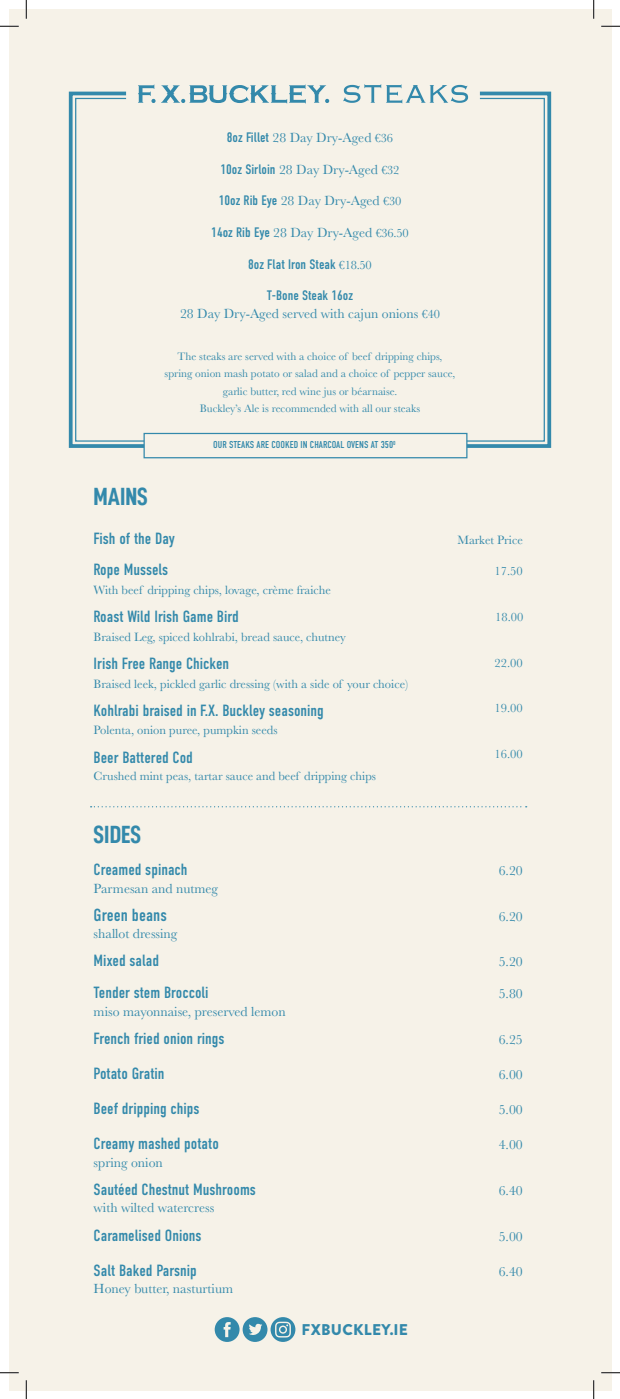
<style>
.page{position:relative;width:620px;height:1399px;background:#fff}
.page>*{position:absolute;margin:0;border:0;box-sizing:border-box;transform-origin:0 0}
.t1{font:25px "D DIN Condensed Bold";color:#3389ab}
.t2{font:17.5px "DIN Condensed";color:#3389ab}
.t3{font:16.25px/31.6px "DIN Condensed";color:#3389ab}
.t4{font:900 15.5px "Brandon Grotesque";letter-spacing:.02em;color:#3389ab}
.t5{font:13.75px "Baskerville";color:#3389ab}
.t6{font:13.75px "DIN Condensed";color:#3389ab}
.t7{font:12.5px "Baskerville";color:#3389ab}
.t8{font:11.25px/17.5px "Baskerville";color:#3389ab;text-align:center}
.t9{font:10px "DIN Condensed";color:#3389ab}
.s1{font-family:"DIN Condensed"}
.s2{font-size:12.5px}
.s3{font-family:"Baskerville";font-size:12.5px}
</style>
<div class="page">
<div style="left:9px;top:9px;width:602px;height:1381px;background:#f6f2e8"></div>
<svg style="left:68px;top:91px;width:484px;height:359px"></svg>
<div style="left:143px;top:433px;width:324px;height:25px;background:#f6f2e8;border:1px solid #3389ab"></div>
<div style="left:126px;top:81px;width:353px;height:26px;background:#f6f2e8"></div>
<svg style="left:138px;top:84px;width:17px;height:19px"></svg>
<svg style="left:161px;top:85px;width:168px;height:19px"></svg>
<svg style="left:343px;top:84px;width:125px;height:19px"></svg>
<svg style="left:215px;top:1317px;width:80px;height:25px"></svg>
<svg style="left:91px;top:806px;width:435px;height:1px"></svg>
<svg style="left:0;top:25px;width:19px;height:2px"></svg>
<svg style="left:601px;top:25px;width:18px;height:2px"></svg>
<svg style="left:0;top:1372px;width:19px;height:1px"></svg>
<svg style="left:601px;top:1372px;width:18px;height:1px"></svg>
<svg style="left:25px;top:0;width:2px;height:19px"></svg>
<svg style="left:25px;top:1380px;width:2px;height:19px"></svg>
<svg style="left:593px;top:0;width:1px;height:19px"></svg>
<svg style="left:592px;top:1380px;width:2px;height:19px"></svg>
<p class="t5" style="left:227px;top:129px;width:168px"><span class="s1">8oz Fillet</span> 28 Day Dry-Aged <span class="s2">€36</span></p>
<p class="t5" style="left:220px;top:160px;width:180px"><span class="s1">10oz Sirloin</span> 28 Day Dry-Aged <span class="s2">€32</span></p>
<p class="t5" style="left:219px;top:192px;width:184px"><span class="s1">10oz Rib Eye</span> 28 Day Dry-Aged <span class="s2">€30</span></p>
<p class="t5" style="left:211px;top:224px;width:199px"><span class="s1">14oz Rib Eye</span> 28 Day Dry-Aged <span class="s2">€36.50</span></p>
<p class="t6" style="left:248px;top:256px;width:125px">8oz Flat Iron Steak <span class="s3">€18.50</span></p>
<p class="t6" style="left:267px;top:288px;width:88px">T-Bone Steak 16oz</p>
<p class="t5" style="left:180px;top:305px;width:261px">28 Day Dry-Aged served with cajun onions <span class="s2">€40</span></p>
<p class="t8" style="left:165px;top:348px;width:292px">The steaks are served with a choice of beef dripping chips, spring onion mash potato or salad and a choice of pepper sauce, garlic butter, red wine jus or béarnaise.<br>Buckley’s Ale is recommended with all our steaks</p>
<p class="t9" style="left:213px;top:439px;width:184px">OUR STEAKS ARE COOKED IN CHARCOAL OVENS AT 350<sup>0</sup></p>
<h1 class="t1" style="left:94px;top:483px;width:56px">MAINS</h1>
<p class="t3" style="left:94px;top:523px;width:82px">Fish of the Day<br>Rope Mussels</p>
<p class="t7" style="left:94px;top:582px;width:239px">With beef dripping chips, lovage, crème fraiche</p>
<p class="t3" style="left:94px;top:601px;width:147px">Roast Wild Irish Game Bird</p>
<p class="t7" style="left:94px;top:629px;width:254px">Braised Leg, spiced kohlrabi, bread sauce, chutney</p>
<p class="t3" style="left:94px;top:648px;width:137px">Irish Free Range Chicken</p>
<p class="t7" style="left:94px;top:676px;width:316px">Braised leek, pickled garlic dressing (with a side of your choice)</p>
<p class="t3" style="left:94px;top:695px;width:232px">Kohlrabi braised in F.X. Buckley seasoning</p>
<p class="t7" style="left:94px;top:722px;width:185px">Polenta, onion puree, pumpkin seeds</p>
<p class="t3" style="left:94px;top:741px;width:101px">Beer Battered Cod</p>
<p class="t7" style="left:94px;top:768px;width:284px">Crushed mint peas, tartar sauce and beef dripping chips</p>
<p class="t7" style="left:457px;top:532px;width:67px">Market Price</p>
<p class="t7" style="left:494px;top:563px;width:30px">17.50</p>
<p class="t7" style="left:495px;top:609px;width:30px">18.00</p>
<p class="t7" style="left:494px;top:655px;width:30px">22.00</p>
<p class="t7" style="left:494px;top:700px;width:30px">19.00</p>
<p class="t7" style="left:494px;top:746px;width:30px">16.00</p>
<h1 class="t1" style="left:94px;top:821px;width:49px">SIDES</h1>
<p class="t3" style="left:94px;top:854px;width:95px">Creamed spinach</p>
<p class="t5" style="left:498px;top:862px;width:26px">6.20</p>
<p class="t5" style="left:94px;top:879px;width:126px">Parmesan and nutmeg</p>
<p class="t2" style="left:94px;top:905px;width:75px">Green beans</p>
<p class="t5" style="left:498px;top:907px;width:26px">6.20</p>
<p class="t5" style="left:94px;top:925px;width:85px">shallot dressing</p>
<p class="t3" style="left:94px;top:945px;width:67px">Mixed salad</p>
<p class="t5" style="left:498px;top:953px;width:26px">5.20</p>
<p class="t3" style="left:94px;top:977px;width:116px">Tender stem Broccoli</p>
<p class="t5" style="left:498px;top:985px;width:26px">5.80</p>
<p class="t5" style="left:94px;top:1002px;width:193px">miso mayonnaise, preserved lemon</p>
<p class="t3" style="left:94px;top:1023px;width:132px">French fried onion rings</p>
<p class="t5" style="left:498px;top:1030px;width:26px">6.25</p>
<p class="t3" style="left:94px;top:1058px;width:72px">Potato Gratin</p>
<p class="t5" style="left:498px;top:1066px;width:26px">6.00</p>
<p class="t3" style="left:94px;top:1093px;width:107px">Beef dripping chips</p>
<p class="t5" style="left:498px;top:1101px;width:26px">5.00</p>
<p class="t3" style="left:94px;top:1128px;width:127px">Creamy mashed potato</p>
<p class="t5" style="left:498px;top:1136px;width:26px">4.00</p>
<p class="t5" style="left:94px;top:1154px;width:71px">spring onion</p>
<p class="t3" style="left:94px;top:1174px;width:164px">Sautéed Chestnut Mushrooms</p>
<p class="t5" style="left:498px;top:1182px;width:26px">6.40</p>
<p class="t5" style="left:94px;top:1199px;width:122px">with wilted watercress</p>
<p class="t3" style="left:94px;top:1219px;width:109px">Caramelised Onions</p>
<p class="t5" style="left:498px;top:1227px;width:26px">5.00</p>
<p class="t3" style="left:94px;top:1255px;width:105px">Salt Baked Parsnip</p>
<p class="t5" style="left:498px;top:1263px;width:26px">6.40</p>
<p class="t5" style="left:94px;top:1280px;width:141px">Honey butter, nasturtium</p>
<p class="t4" style="left:301px;top:1318px;width:108px">FXBUCKLEY.IE</p>
</div>
